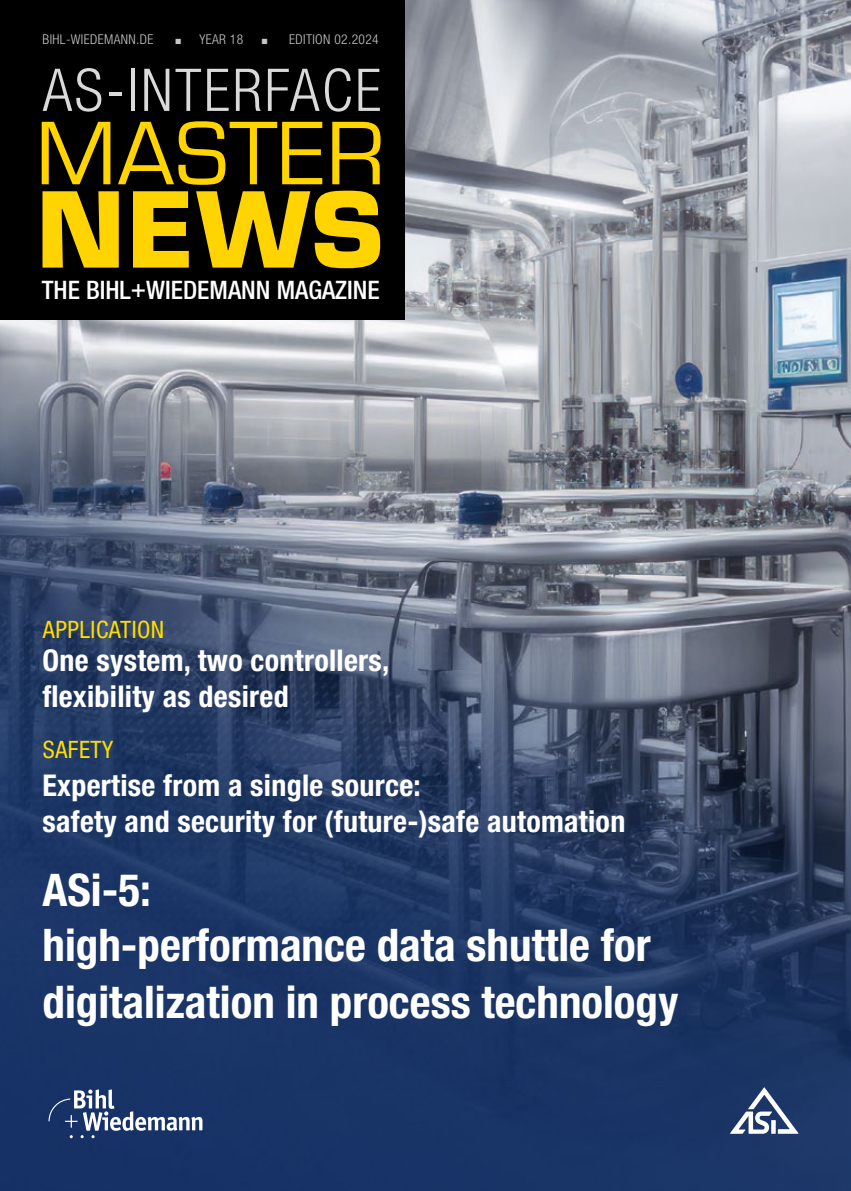
<style>
.page{position:relative;width:851px;height:1191px;background:#fff}
.page>*{position:absolute;margin:0;border:0;box-sizing:border-box;transform-origin:0 0}
.t1{font:700 condensed 45px/57px "Helvetica Neue LT Std";color:#fff}
.t2{font:700 condensed 30px/36px "Helvetica Neue LT Std";letter-spacing:.01em;color:#fff}
.t3{font:500 condensed 25.5px "Helvetica Neue LT Std";color:#fff}
.t4{font:condensed 24px "Helvetica Neue LT Std";letter-spacing:.02em;color:#fd0}
.t5{font:300 condensed 13.5px "Helvetica Neue LT Std";letter-spacing:.025em;color:#c5c6c6}
</style>
<div class="page">
<img style="left:0;top:0;width:850px;height:1191px">
<svg style="left:729px;top:1087px;width:69px;height:46px"></svg>
<svg style="left:771px;top:1120px;width:4px;height:13px"></svg>
<svg style="left:48px;top:1089px;width:154px;height:49px;background:#445a84"></svg>
<div style="left:0;top:0;width:404px;height:319px;background:#000"></div>
<svg style="left:43px;top:68px;width:58px;height:44px"></svg>
<svg style="left:109px;top:93px;width:13px;height:3px"></svg>
<hr style="left:131px;top:69px;width:4px;height:42px;background:#dadada">
<svg style="left:144px;top:69px;width:25px;height:42px"></svg>
<svg style="left:175px;top:69px;width:26px;height:42px"></svg>
<svg style="left:207px;top:69px;width:21px;height:42px"></svg>
<svg style="left:236px;top:69px;width:25px;height:42px"></svg>
<svg style="left:268px;top:69px;width:51px;height:42px"></svg>
<svg style="left:325px;top:68px;width:26px;height:44px"></svg>
<svg style="left:358px;top:69px;width:22px;height:42px"></svg>
<svg style="left:42px;top:122px;width:68px;height:62px"></svg>
<svg style="left:118px;top:121px;width:204px;height:64px"></svg>
<svg style="left:332px;top:122px;width:48px;height:62px"></svg>
<svg style="left:42px;top:191px;width:77px;height:77px"></svg>
<svg style="left:133px;top:191px;width:56px;height:77px"></svg>
<svg style="left:196px;top:191px;width:184px;height:77px"></svg>
<p class="t5" style="left:43px;top:31px;width:112px">BIHL-WIEDEMANN.DE</p>
<p class="t5" style="left:175px;top:31px;width:69px">■ YEAR 18</p>
<p class="t5" style="left:261px;top:31px;width:118px">■ EDITION 02.2024</p>
<p class="t3" style="left:42px;top:275px;width:339px">THE BIHL+WIEDEMANN MAGAZINE</p>
<p class="t4" style="left:43px;top:616px;width:123px">APPLICATION</p>
<p class="t2" style="left:43px;top:642px;width:348px">One system, two controllers, flexibility as desired</p>
<p class="t4" style="left:43px;top:735px;width:72px">SAFETY</p>
<p class="t2" style="left:43px;top:767px;width:584px">Expertise from a single source:<br>safety and security for (future-)safe automation</p>
<h1 class="t1" style="left:43px;top:861px;width:110px">ASi-5:</h1>
<h1 class="t1" style="left:43px;top:916px;width:637px">high-performance data shuttle for digitalization in process technology</h1>
</div>
